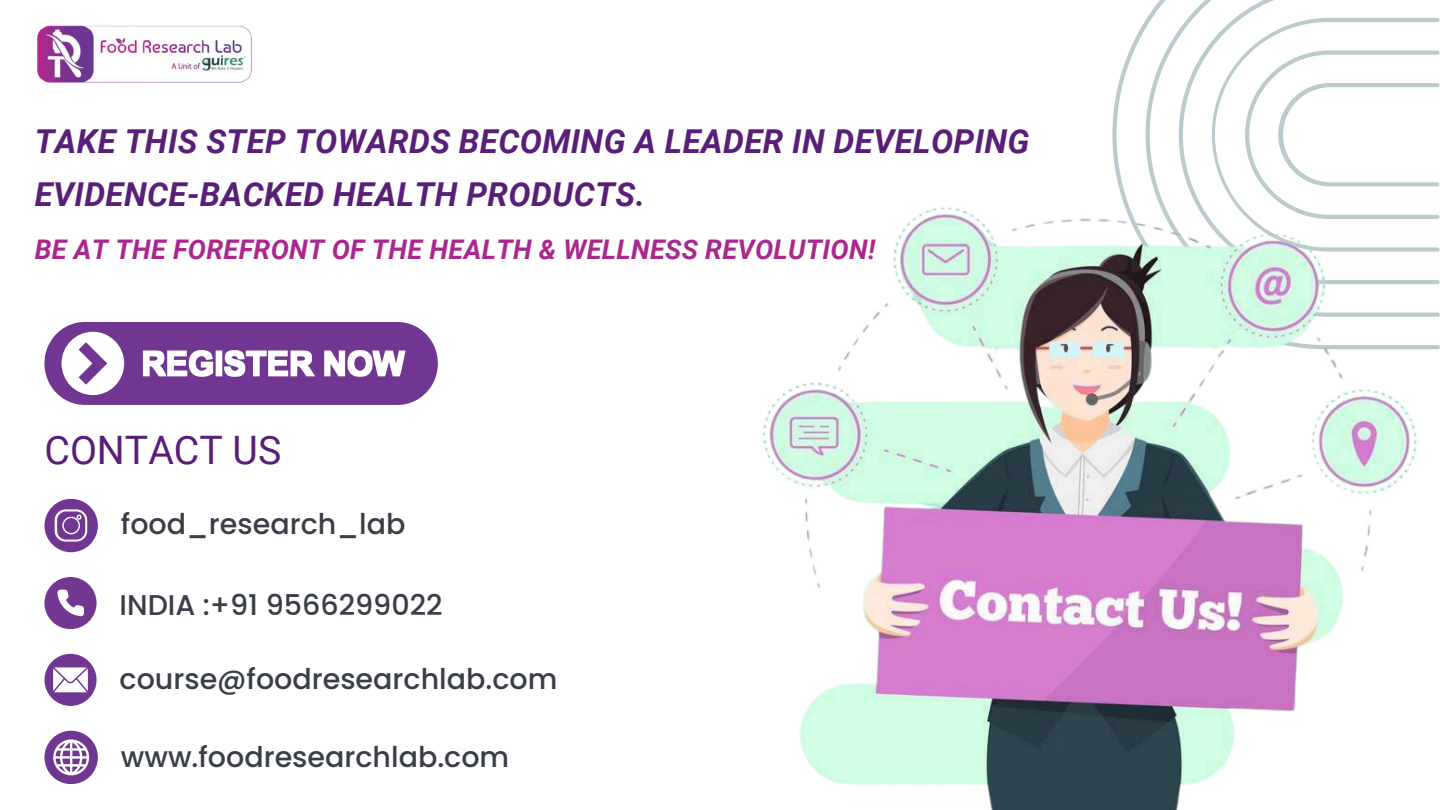
<style>
.page{position:relative;width:1440px;height:810px;background:#fff}
.page>*{position:absolute;margin:0;border:0;box-sizing:border-box;transform-origin:0 0}
.t1{font:39.2px "Roboto";color:#591e77}
.t2{font:italic 700 33px/52.7px "Roboto";letter-spacing:.01em;color:#591e77}
.t3{font:500 28.6px "Poppins";color:#3a3e46}
.t4{font:italic 700 27.1px "Roboto";letter-spacing:.01em;color:#aa288e}
</style>
<div class="page">
<svg style="left:44px;top:577px;width:52px;height:52px"></svg>
<svg style="left:44px;top:654px;width:52px;height:52px"></svg>
<svg style="left:44px;top:731px;width:54px;height:53px"></svg>
<div style="left:44px;top:499px;width:54px;height:53px;background:#6f3791;border-radius:50%"></div>
<svg style="left:54px;top:509px;width:33px;height:32px"></svg>
<svg style="left:1112px;top:0;width:328px;height:123px"></svg>
<img style="left:762px;top:123px;width:678px;height:687px">
<div style="left:44px;top:322px;width:393px;height:83px;background:#703692;border-radius:41px"></div>
<div style="left:62px;top:332px;width:62px;height:63px;background:#fff;border-radius:50%"></div>
<svg style="left:79px;top:342px;width:28px;height:43px"></svg>
<svg style="left:143px;top:350px;width:263px;height:27px"></svg>
<img style="left:37px;top:25px;width:215px;height:58px">
<p class="t2" style="left:35px;top:115px;width:996px">TAKE THIS STEP TOWARDS BECOMING A LEADER IN DEVELOPING<br>EVIDENCE-BACKED HEALTH PRODUCTS.</p>
<p class="t4" style="left:35px;top:234px;width:842px">BE AT THE FOREFRONT OF THE HEALTH &amp; WELLNESS REVOLUTION!</p>
<h1 class="t1" style="left:44px;top:427px;width:238px">CONTACT US</h1>
<p class="t3" style="left:121px;top:504px;width:286px">food_research_lab</p>
<p class="t3" style="left:120px;top:585px;width:325px">INDIA :+91 9566299022</p>
<p class="t3" style="left:120px;top:659px;width:439px">course@foodresearchlab.com</p>
<p class="t3" style="left:121px;top:737px;width:390px">www.foodresearchlab.com</p>
</div>
